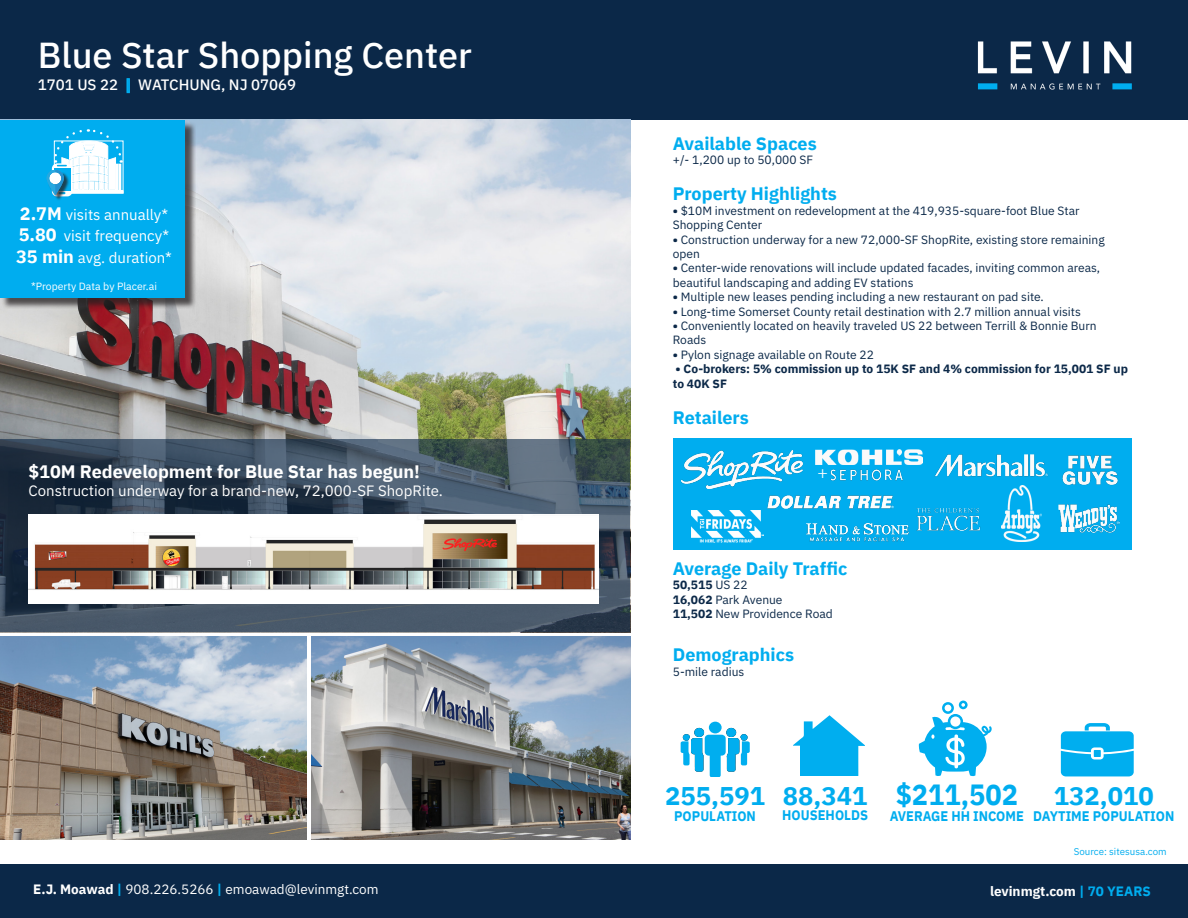
<style>
.page{position:relative;width:1188px;height:918px;background:#fff}
.page>*{position:absolute;margin:0;border:0;box-sizing:border-box;transform-origin:0 0}
.t1{font:500 36px "IBM Plex Sans";color:#fff}
.t2{font:700 29.1px "IBM Plex Sans";color:#00adef;scale:.93 1}
.t3{font:700 25.5px "IBM Plex Sans";color:#00adef}
.t4{font:700 18px "IBM Plex Sans";color:#00adef}
.t5{font:700 18px "IBM Plex Sans";color:#fff}
.t6{font:18px "Minion Pro";color:#fff}
.t7{font:15px "IBM Plex Sans";color:#fff}
.t8{font:500 15px "IBM Plex Sans";color:#fff}
.t9{font:700 13.95px "IBM Plex Sans";color:#00adef;scale:.93 1}
.t10{font:13.5px "IBM Plex Sans";color:#fff}
.t11{font:700 13.5px "IBM Plex Sans";color:#fff}
.t12{font:12px/14.4px "IBM Plex Sans";color:#0b2848}
.t13{font:700 12px "IBM Plex Sans";color:#0b2848}
.t14{font:10.5px "IBM Plex Sans";color:#fff}
.t15{font:9.75px "IBM Plex Sans";color:#00adef}
.s1{font-weight:700;color:#00adef}
.s2{font-weight:700;font-size:18px}
.s3{font-weight:700}
.s4{font-weight:400}
.s5{font-weight:700;color:#00aeef}
.s6{color:#00adef}
</style>
<div class="page">
<div style="left:0;top:0;width:1188px;height:120px;background:#0b2848"></div>
<img style="left:977px;top:41px;width:155px;height:49px">
<div style="left:0;top:864px;width:1188px;height:54px;background:#0b2848"></div>
<img style="left:0;top:120px;width:630px;height:320px">
<img style="left:0;top:636px;width:307px;height:204px">
<img style="left:312px;top:636px;width:318px;height:204px">
<svg style="left:681px;top:728px;width:69px;height:49px"></svg>
<div style="left:709px;top:722px;width:13px;height:11px;background:#00aeef;border-radius:50%"></div>
<svg style="left:794px;top:715px;width:71px;height:60px"></svg>
<svg style="left:919px;top:701px;width:73px;height:76px"></svg>
<svg style="left:1061px;top:723px;width:73px;height:53px"></svg>
<div style="left:1px;top:121px;width:195px;height:188px;background:#231f20;opacity:.75"></div>
<div style="left:0;top:120px;width:185px;height:177px;background:#00adef"></div>
<div style="left:48px;top:172px;width:22px;height:30px;background:#231f20;opacity:.75"></div>
<svg style="left:47px;top:129px;width:76px;height:66px"></svg>
<svg style="left:0;top:440px;width:630px;height:192px;background:#3f5060"></svg>
<div style="left:673px;top:439px;width:459px;height:111px;background:#00adef"></div>
<img style="left:681px;top:450px;width:122px;height:38px">
<img style="left:1062px;top:455px;width:56px;height:30px">
<img style="left:807px;top:523px;width:99px;height:19px">
<img style="left:691px;top:511px;width:73px;height:31px">
<img style="left:815px;top:450px;width:108px;height:14px">
<img style="left:935px;top:454px;width:113px;height:23px">
<img style="left:768px;top:495px;width:125px;height:13px">
<img style="left:1001px;top:486px;width:40px;height:55px">
<img style="left:1059px;top:504px;width:60px;height:29px">
<img style="left:906px;top:508px;width:75px;height:27px">
<img style="left:830px;top:469px;width:73px;height:12px">
<img style="left:29px;top:515px;width:569px;height:89px">
<p class="t1" style="left:38px;top:27px;width:436px">Blue Star Shopping Center</p>
<p class="t8" style="left:38px;top:73px;width:260px">1701 US 22 <span class="s1">|</span> WATCHUNG, NJ 07069</p>
<p class="t7" style="left:20px;top:203px;width:150px"><span class="s2">2.7M</span> visits annually*</p>
<p class="t7" style="left:19px;top:225px;width:152px"><span class="s2">5.80</span> visit frequency*</p>
<p class="t7" style="left:16px;top:246px;width:157px"><span class="s2">35 min</span> avg. duration*</p>
<p class="t14" style="left:31px;top:279px;width:127px">*Property Data by Placer.ai</p>
<p class="t5" style="left:28px;top:457px;width:393px">$10M Redevelopment for Blue Star has begun!</p>
<p class="t7" style="left:28px;top:479px;width:416px">Construction underway for a brand-new, 72,000-SF ShopRite.</p>
<p class="t4" style="left:673px;top:129px;width:145px">Available Spaces</p>
<p class="t12" style="left:673px;top:152px;width:142px">+/- 1,200 up to 50,000 SF</p>
<p class="t4" style="left:673px;top:180px;width:166px">Property Highlights</p>
<p class="t12" style="left:673px;top:202px;width:408px"><span class="s3">•</span> $10M investment on redevelopment at the 419,935-square-foot Blue Star<br>Shopping Center</p>
<p class="t12" style="left:673px;top:231px;width:433px"><span class="s3">•</span> Construction underway for a new 72,000-SF ShopRite, existing store remaining open</p>
<p class="t12" style="left:673px;top:260px;width:429px"><span class="s3">•</span> Center-wide renovations will include updated facades, inviting common areas, beautiful landscaping and adding EV stations</p>
<p class="t12" style="left:673px;top:289px;width:373px"><span class="s3">•</span> Multiple new leases pending including a new restaurant on pad site.</p>
<p class="t12" style="left:673px;top:303px;width:410px"><span class="s3">•</span> Long-time Somerset County retail destination with 2.7 million annual visits</p>
<p class="t12" style="left:673px;top:317px;width:425px"><span class="s3">•</span> Conveniently located on heavily traveled US 22 between Terrill &amp; Bonnie Burn<br>Roads</p>
<p class="t12" style="left:673px;top:346px;width:203px"><span class="s3">•</span> Pylon signage available on Route 22</p>
<p class="t13" style="left:676px;top:359px;width:454px">• Co-brokers: 5% commission up to 15K SF and 4% commission for 15,001 SF up</p>
<p class="t13" style="left:673px;top:374px;width:56px">to 40K SF</p>
<p class="t4" style="left:673px;top:403px;width:78px">Retailers</p>
<p class="t6" style="left:818px;top:460px;width:12px">+</p>
<p class="t4" style="left:673px;top:554px;width:176px">Average Daily Traffic</p>
<p class="t13" style="left:673px;top:575px;width:76px">50,515 <span class="s4">US 22</span></p>
<p class="t12" style="left:673px;top:591px;width:111px"><span class="s3">16,062</span> Park Avenue</p>
<p class="t12" style="left:673px;top:605px;width:161px"><span class="s3">11,502</span> New Providence Road</p>
<p class="t4" style="left:673px;top:640px;width:123px">Demographics</p>
<p class="t12" style="left:673px;top:663px;width:73px">5-mile radius</p>
<p class="t3" style="left:665px;top:776px;width:101px">255,591</p>
<p class="t9" style="left:674px;top:805px;width:89px">POPULATION</p>
<p class="t3" style="left:783px;top:776px;width:86px">88,341</p>
<p class="t9" style="left:782px;top:804px;width:94px">HOUSEHOLDS</p>
<p class="t2" style="left:896px;top:772px;width:133px">$211,502</p>
<p class="t9" style="left:890px;top:805px;width:146px">AVERAGE HH INCOME</p>
<p class="t3" style="left:1054px;top:776px;width:101px">132,010</p>
<p class="t9" style="left:1033px;top:805px;width:153px">DAYTIME POPULATION</p>
<p class="t15" style="left:1074px;top:844px;width:95px">Source: sitesusa.com</p>
<p class="t10" style="left:33px;top:879px;width:347px"><span class="s3">E.J. Moawad</span> <span class="s5">|</span> 908.226.5266 <span class="s5">|</span> emoawad@levinmgt.com</p>
<p class="t11" style="left:990px;top:880px;width:162px">levinmgt.com <span class="s6">| 70 YEARS</span></p>
</div>
